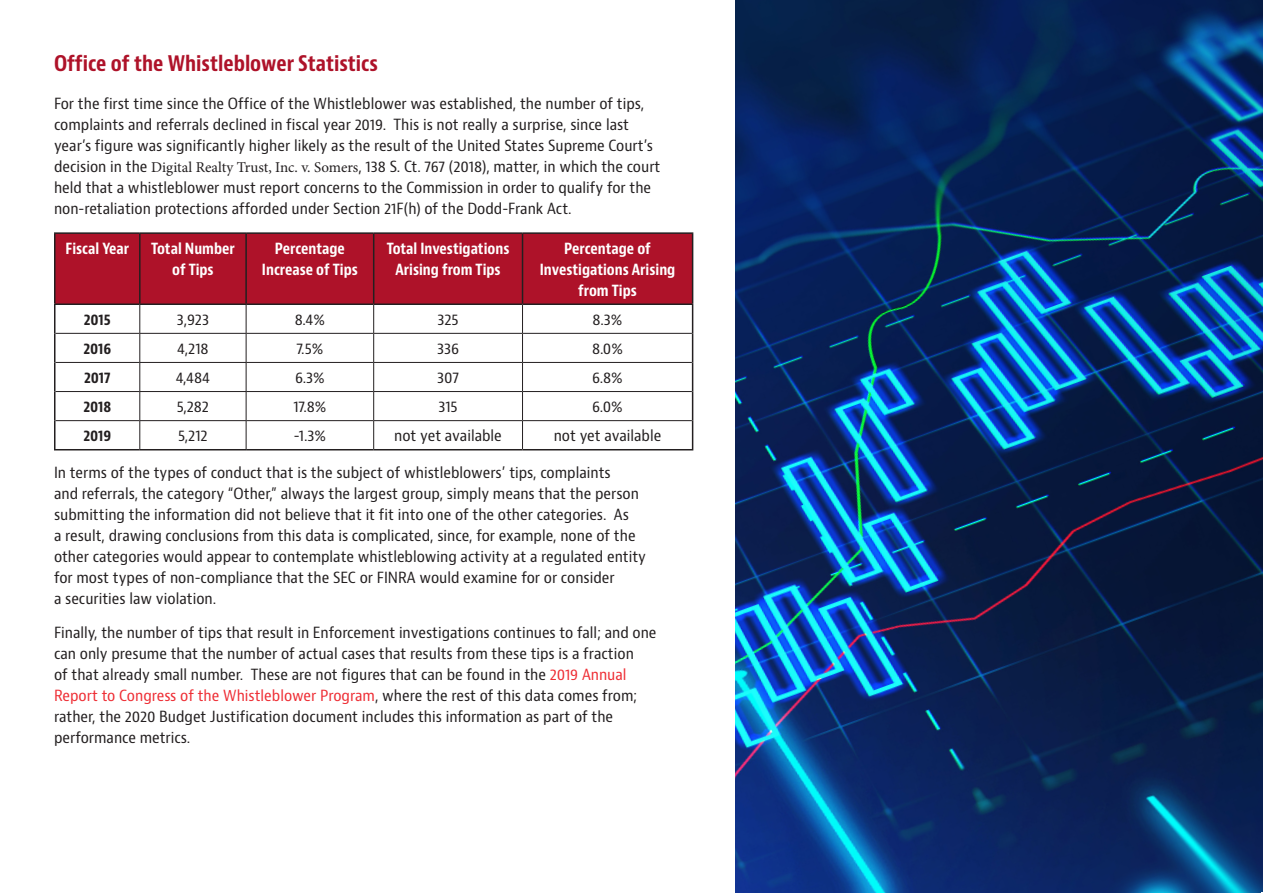
<style>
.page{position:relative;width:1263px;height:893px;background:#fff}
.page>*{position:absolute;margin:0;border:0;box-sizing:border-box;transform-origin:0 0}
.Body_Text{font:700 condensed 21px "Baker Mc Kenzie Bernini";color:#ae1229}
.Body_Text-2{font:15px/21px "Baker Mc Kenzie Bernini Nr Reg";color:#231f20}
.Body_Text-3{font:700 condensed 15px/21px "Baker Mc Kenzie Bernini";color:#fff;text-align:center}
.Body_Text-4{font:700 condensed 15px "Baker Mc Kenzie Bernini";letter-spacing:-.005em;color:#231f20}
.s1{font-family:"Minion Pro"}
.s2{color:#ee2d34}
</style>
<div class="page">
<img style="left:736px;top:0;width:527px;height:893px">
<div style="left:56px;top:234px;width:636px;height:69px;background:#ae1229"></div>
<hr style="left:54px;top:232px;width:86px;height:2px;background:#231f20">
<hr style="left:54px;top:234px;width:2px;height:69px;background:#231f20">
<hr style="left:140px;top:232px;width:106px;height:2px;background:#231f20">
<hr style="left:246px;top:232px;width:128px;height:2px;background:#231f20">
<hr style="left:374px;top:232px;width:148px;height:2px;background:#231f20">
<hr style="left:522px;top:232px;width:171px;height:2px;background:#231f20">
<hr style="left:692px;top:234px;width:1px;height:69px;background:#231f20">
<hr style="left:54px;top:305px;width:2px;height:28px;background:#231f20">
<hr style="left:54px;top:333px;width:2px;height:29px;background:#231f20">
<svg style="left:692px;top:305px;width:1px;height:57px"></svg>
<hr style="left:54px;top:362px;width:2px;height:30px;background:#231f20">
<hr style="left:692px;top:362px;width:1px;height:30px;background:#231f20">
<hr style="left:54px;top:392px;width:2px;height:29px;background:#231f20">
<hr style="left:54px;top:421px;width:2px;height:28px;background:#231f20">
<svg style="left:692px;top:392px;width:1px;height:57px"></svg>
<hr style="left:54px;top:449px;width:86px;height:1px;background:#231f20">
<hr style="left:140px;top:449px;width:106px;height:1px;background:#231f20">
<hr style="left:246px;top:449px;width:128px;height:1px;background:#231f20">
<hr style="left:374px;top:449px;width:148px;height:1px;background:#231f20">
<hr style="left:522px;top:449px;width:171px;height:1px;background:#231f20">
<hr style="left:56px;top:333px;width:84px;height:1px;background:#231f20">
<hr style="left:140px;top:333px;width:106px;height:1px;background:#231f20">
<hr style="left:246px;top:333px;width:128px;height:1px;background:#231f20">
<hr style="left:374px;top:333px;width:148px;height:1px;background:#231f20">
<hr style="left:522px;top:333px;width:170px;height:1px;background:#231f20">
<hr style="left:56px;top:362px;width:84px;height:1px;background:#231f20">
<hr style="left:140px;top:362px;width:106px;height:1px;background:#231f20">
<hr style="left:246px;top:362px;width:128px;height:1px;background:#231f20">
<hr style="left:374px;top:362px;width:148px;height:1px;background:#231f20">
<hr style="left:522px;top:362px;width:170px;height:1px;background:#231f20">
<hr style="left:56px;top:391px;width:84px;height:1px;background:#231f20">
<hr style="left:140px;top:391px;width:106px;height:1px;background:#231f20">
<hr style="left:246px;top:391px;width:128px;height:1px;background:#231f20">
<hr style="left:374px;top:391px;width:148px;height:1px;background:#231f20">
<hr style="left:522px;top:391px;width:170px;height:1px;background:#231f20">
<hr style="left:56px;top:420px;width:84px;height:1px;background:#231f20">
<hr style="left:140px;top:420px;width:106px;height:1px;background:#231f20">
<svg style="left:139px;top:305px;width:1px;height:144px"></svg>
<hr style="left:246px;top:420px;width:128px;height:1px;background:#231f20">
<svg style="left:246px;top:305px;width:1px;height:144px"></svg>
<hr style="left:374px;top:420px;width:148px;height:1px;background:#231f20">
<svg style="left:373px;top:305px;width:1px;height:144px"></svg>
<hr style="left:522px;top:420px;width:170px;height:1px;background:#231f20">
<svg style="left:522px;top:305px;width:1px;height:144px"></svg>
<hr style="left:139px;top:234px;width:2px;height:69px;background:#231f20">
<hr style="left:245px;top:234px;width:2px;height:69px;background:#231f20">
<hr style="left:373px;top:234px;width:1px;height:69px;background:#231f20">
<hr style="left:522px;top:234px;width:1px;height:69px;background:#231f20">
<hr style="left:54px;top:303px;width:86px;height:2px;background:#231f20">
<hr style="left:140px;top:303px;width:106px;height:2px;background:#231f20">
<hr style="left:246px;top:303px;width:128px;height:2px;background:#231f20">
<hr style="left:374px;top:303px;width:148px;height:2px;background:#231f20">
<hr style="left:522px;top:303px;width:171px;height:2px;background:#231f20">
<p class="Body_Text" style="left:54px;top:50px;width:326px">Office of the Whistleblower Statistics</p>
<p class="Body_Text-2" style="left:54px;top:93px;width:608px">For the first time since the Office of the Whistleblower was established, the number of tips, complaints and referrals declined in fiscal year 2019. This is not really a surprise, since last year’s figure was significantly higher likely as the result of the United States Supreme Court’s decision in the <span class="s1">Digital Realty Trust, Inc. v. Somers</span>, 138 S. Ct. 767 (2018), matter, in which the court held that a whistleblower must report concerns to the Commission in order to qualify for the non‑retaliation protections afforded under Section 21F(h) of the Dodd‑Frank Act.</p>
<p class="Body_Text-3" style="left:66px;top:238px;width:65px">Fiscal Year</p>
<p class="Body_Text-3" style="left:151px;top:238px;width:85px">Total Number of Tips</p>
<p class="Body_Text-3" style="left:262px;top:238px;width:97px">Percentage<br>Increase of Tips</p>
<p class="Body_Text-3" style="left:387px;top:238px;width:124px">Total Investigations<br>Arising from Tips</p>
<p class="Body_Text-3" style="left:540px;top:238px;width:137px">Percentage of<br>Investigations Arising from Tips</p>
<p class="Body_Text-4" style="left:84px;top:310px;width:28px">2015</p>
<p class="Body_Text-2" style="left:177px;top:309px;width:34px">3,923</p>
<p class="Body_Text-2" style="left:295px;top:309px;width:32px">8.4%</p>
<p class="Body_Text-2" style="left:437px;top:309px;width:23px">325</p>
<p class="Body_Text-2" style="left:593px;top:309px;width:31px">8.3%</p>
<p class="Body_Text-4" style="left:83px;top:339px;width:29px">2016</p>
<p class="Body_Text-2" style="left:177px;top:338px;width:33px">4,218</p>
<p class="Body_Text-2" style="left:296px;top:338px;width:28px">7.5%</p>
<p class="Body_Text-2" style="left:437px;top:338px;width:23px">336</p>
<p class="Body_Text-2" style="left:592px;top:338px;width:32px">8.0%</p>
<p class="Body_Text-4" style="left:84px;top:368px;width:28px">2017</p>
<p class="Body_Text-2" style="left:176px;top:367px;width:36px">4,484</p>
<p class="Body_Text-2" style="left:295px;top:367px;width:31px">6.3%</p>
<p class="Body_Text-2" style="left:437px;top:367px;width:23px">307</p>
<p class="Body_Text-2" style="left:592px;top:367px;width:32px">6.8%</p>
<p class="Body_Text-4" style="left:83px;top:397px;width:29px">2018</p>
<p class="Body_Text-2" style="left:177px;top:397px;width:34px">5,282</p>
<p class="Body_Text-2" style="left:293px;top:397px;width:35px">17.8%</p>
<p class="Body_Text-2" style="left:438px;top:397px;width:21px">315</p>
<p class="Body_Text-2" style="left:592px;top:397px;width:32px">6.0%</p>
<p class="Body_Text-4" style="left:83px;top:427px;width:29px">2019</p>
<p class="Body_Text-2" style="left:178px;top:426px;width:31px">5,212</p>
<p class="Body_Text-2" style="left:294px;top:426px;width:34px">-1.3%</p>
<p class="Body_Text-2" style="left:394px;top:426px;width:109px">not yet available</p>
<p class="Body_Text-2" style="left:554px;top:426px;width:109px">not yet available</p>
<p class="Body_Text-2" style="left:54px;top:463px;width:594px">In terms of the types of conduct that is the subject of whistleblowers’ tips, complaints<br>and referrals, the category “Other,” always the largest group, simply means that the person submitting the information did not believe that it fit into one of the other categories. As<br>a result, drawing conclusions from this data is complicated, since, for example, none of the other categories would appear to contemplate whistleblowing activity at a regulated entity for most types of non-compliance that the SEC or FINRA would examine for or consider<br>a securities law violation.</p>
<p class="Body_Text-2" style="left:54px;top:622px;width:604px">Finally, the number of tips that result in Enforcement investigations continues to fall; and one can only presume that the number of actual cases that results from these tips is a fraction<br>of that already small number. These are not figures that can be found in the <span class="s2">2019 Annual Report to Congress of the Whistleblower Program</span>, where the rest of this data comes from; rather, the 2020 Budget Justification document includes this information as part of the performance metrics.</p>
</div>
